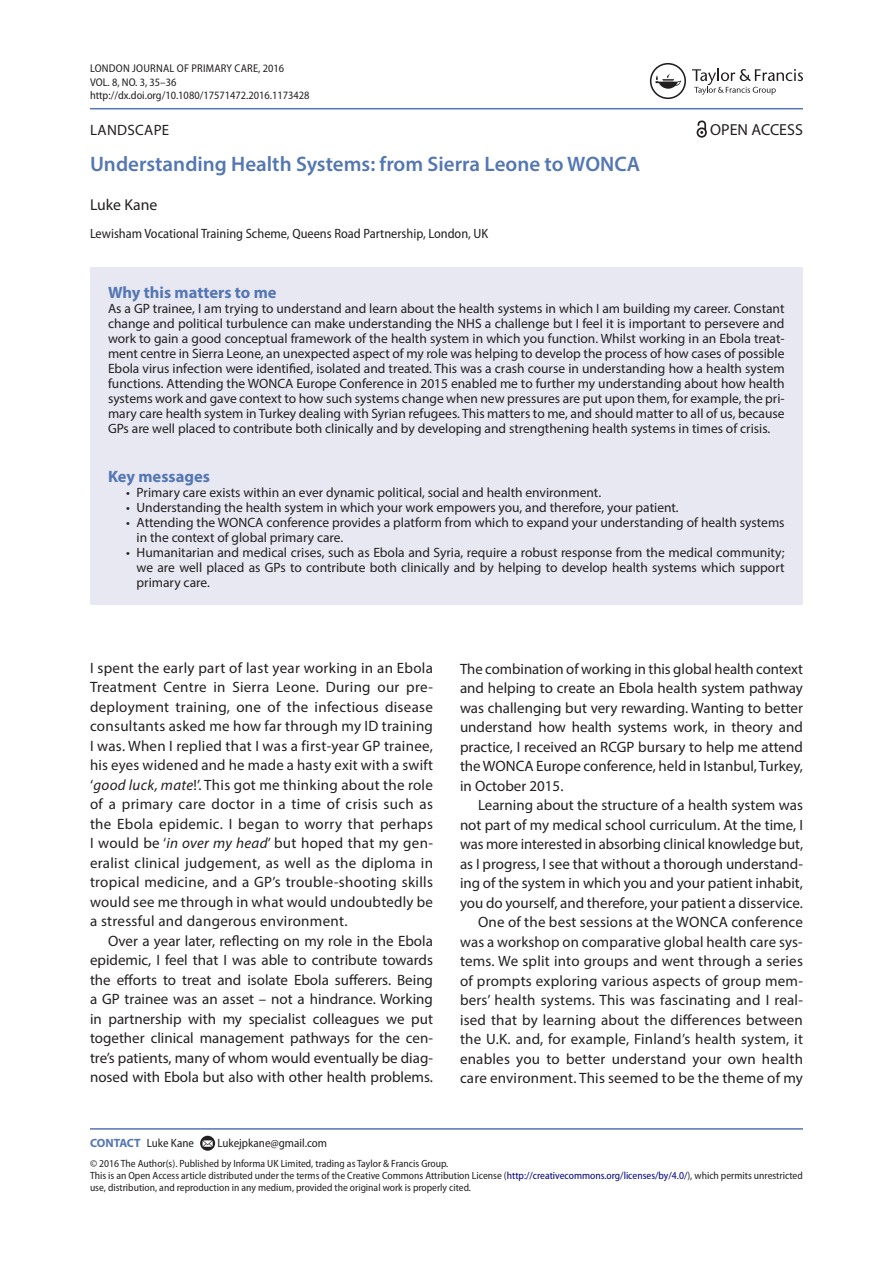
<style>
.page{position:relative;width:893px;height:1263px;background:#fff}
.page>*{position:absolute;margin:0;border:0;box-sizing:border-box;transform-origin:0 0}
.t1{font:600 21px "Myriad Pro";color:#5477b3}
.t2{font:700 16.5px "Myriad Pro";color:#5477b3}
.t3{font:16.05px "Myriad Pro";color:#231f20}
.t4{font:15.75px "Myriad Pro";color:#231f20}
.t5{font:15px/19.5px "Myriad Pro";letter-spacing:.01em;color:#231f20;text-align:justify}
.t6{font:13.5px/15px "Myriad Pro";color:#231f20;text-align:justify}
.t7{font:semi-condensed 13.5px "Myriad Pro";color:#231f20}
.t8{font:semi-condensed 12px "Myriad Pro";color:#231f20}
.t9{font:semi-condensed 11.25px/13.5px "Myriad Pro";color:#231f20}
.t10{font:semi-condensed 10.5px/12px "Myriad Pro";color:#231f20}
.s1{font-style:italic}
.s2{font-weight:700;font-stretch:normal;color:#5477b3}
.s3{color:#000080}
</style>
<div class="page">
<hr style="left:90px;top:108px;width:713px;height:1px;background:#5477b3">
<hr style="left:90px;top:1128px;width:713px;height:2px;background:#5477b3">
<svg style="left:200px;top:1136px;width:15px;height:15px"></svg>
<svg style="left:203px;top:1140px;width:10px;height:7px"></svg>
<div style="left:90px;top:268px;width:713px;height:337px;background:#e7e8f2"></div>
<svg style="left:692px;top:69px;width:111px;height:26px"></svg>
<svg style="left:650px;top:63px;width:36px;height:36px"></svg>
<svg style="left:697px;top:120px;width:10px;height:18px"></svg>
<p class="t9" style="left:90px;top:62px;width:221px">London Journal of Primary Care, 2016<br>VOL. 8, NO. 3, 35–36 http://dx.doi.org/10.1080/17571472.2016.1173428</p>
<p class="t5" style="left:90px;top:120px;width:81px">LANDSCAPE</p>
<h1 class="t1" style="left:90px;top:151px;width:552px">Understanding Health Systems: from Sierra Leone to WONCA</h1>
<p class="t4" style="left:90px;top:195px;width:69px">Luke Kane</p>
<p class="t7" style="left:90px;top:226px;width:400px">Lewisham Vocational Training Scheme, Queens Road Partnership, London, UK</p>
<p class="t3" style="left:710px;top:120px;width:94px">OPEN ACCESS</p>
<p class="t2" style="left:108px;top:282px;width:170px">Why this matters to me</p>
<p class="t6" style="left:108px;top:301px;width:678px">As a GP trainee, I am trying to understand and learn about the health systems in which I am building my career. Constant change and political turbulence can make understanding the NHS a challenge but I feel it is important to persevere and work to gain a good conceptual framework of the health system in which you function. Whilst working in an Ebola treat&shy;ment centre in Sierra Leone, an unexpected aspect of my role was helping to develop the process of how cases of possible Ebola virus infection were identified, isolated and treated. This was a crash course in understanding how a health system functions. Attending the WONCA Europe Conference in 2015 enabled me to further my understanding about how health systems work and gave context to how such systems change when new pressures are put upon them, for example, the pri&shy;mary care health system in Turkey dealing with Syrian refugees. This matters to me, and should matter to all of us, because GPs are well placed to contribute both clinically and by developing and strengthening health systems in times of crisis.</p>
<p class="t2" style="left:108px;top:465px;width:103px">Key messages</p>
<p class="t6" style="left:126px;top:485px;width:477px">• Primary care exists within an ever dynamic political, social and health environment.</p>
<p class="t6" style="left:126px;top:500px;width:554px">• Understanding the health system in which your work empowers you, and therefore, your patient.</p>
<p class="t6" style="left:137px;top:514px;width:650px;text-indent:-11px">• Attending the WONCA conference provides a platform from which to expand your understanding of health systems in the context of global primary care.</p>
<p class="t6" style="left:137px;top:544px;width:649px;text-indent:-11px">• Humanitarian and medical crises, such as Ebola and Syria, require a robust response from the medical community; we are well placed as GPs to contribute both clinically and by helping to develop health systems which support primary care.</p>
<p class="t5" style="left:90px;top:658px;width:345px">I spent the early part of last year working in an Ebola Treatment Centre in Sierra Leone. During our pre&shy;deployment training, one of the infectious disease consultants asked me how far through my ID training I was. When I replied that I was a first-year GP trainee, his eyes widened and he made a hasty exit with a swift ‘<span class="s1">good luck, mate</span>!’. This got me thinking about the role of a primary care doctor in a time of crisis such as the Ebola epidemic. I began to worry that perhaps I would be ‘<span class="s1">in over my head</span>’ but hoped that my gen&shy;eralist clinical judgement, as well as the diploma in tropical medicine, and a GP’s trouble-shooting skills would see me through in what would undoubtedly be a stressful and dangerous environment.</p>
<p class="t5" style="left:90px;top:931px;width:345px;text-indent:18px">Over a year later, reflecting on my role in the Ebola epidemic, I feel that I was able to contribute towards the efforts to treat and isolate Ebola sufferers. Being a GP trainee was an asset – not a hindrance. Working in partnership with my specialist colleagues we put together clinical management pathways for the cen&shy;tre’s patients, many of whom would eventually be diag&shy;nosed with Ebola but also with other health problems.</p>
<p class="t8" style="left:90px;top:1136px;width:106px"><span class="s2">CONTACT</span> Luke Kane</p>
<p class="t8" style="left:217px;top:1136px;width:111px">Lukejpkane@gmail.com</p>
<p class="t5" style="left:460px;top:659px;width:344px">The combination of working in this global health context and helping to create an Ebola health system pathway was challenging but very rewarding. Wanting to better understand how health systems work, in theory and practice, I received an RCGP bursary to help me attend the WONCA Europe conference, held in Istanbul, Turkey, in October 2015.</p>
<p class="t5" style="left:460px;top:795px;width:345px;text-align:right">Learning about the structure of a health system was not part of my medical school curriculum. At the time, I was more interested in absorbing clinical knowledge but, as I progress, I see that without a thorough understand&shy;ing of the system in which you and your patient inhabit, you do yourself, and therefore, your patient a disservice.<br>One of the best sessions at the WONCA conference was a workshop on comparative global health care sys&shy;tems. We split into groups and went through a series of prompts exploring various aspects of group mem&shy;bers’ health systems. This was fascinating and I real&shy;ised that by learning about the differences between the U.K. and, for example, Finland’s health system, it enables you to better understand your own health care environment. This seemed to be the theme of my</p>
<p class="t10" style="left:90px;top:1158px;width:714px">© 2016 The Author(s). Published by Informa UK Limited, trading as Taylor &amp; Francis Group.<br>This is an Open Access article distributed under the terms of the Creative Commons Attribution License (<span class="s3">http://creativecommons.org/licenses/by/4.0/</span>), which permits unrestricted use, distribution, and reproduction in any medium, provided the original work is properly cited.</p>
</div>
